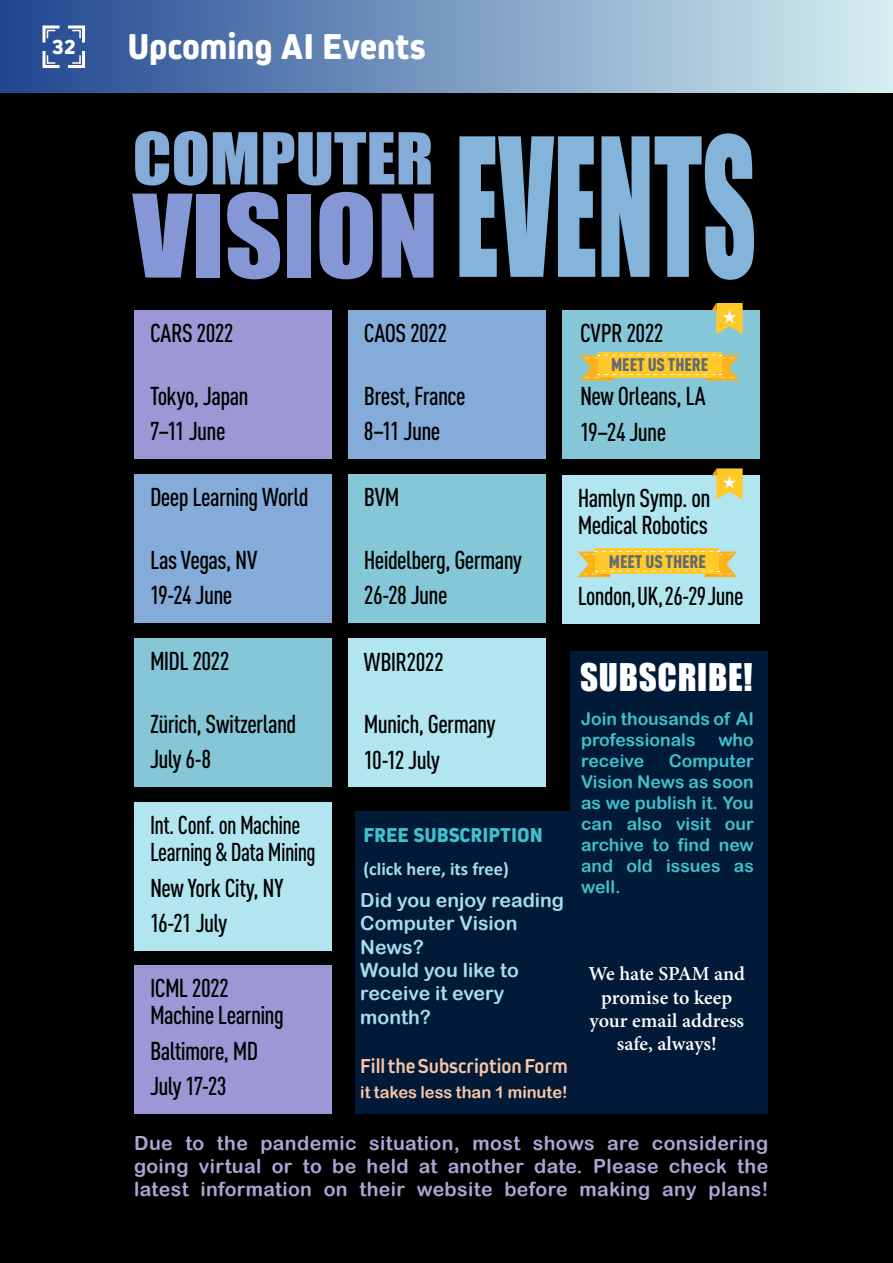
<style>
.page{position:relative;width:893px;height:1263px;background:#fff}
.page>*{position:absolute;margin:0;border:0;box-sizing:border-box;transform-origin:0 0}
.t1{font:800 37.5px "Kiro";letter-spacing:-.005em;color:#fff}
.t2{font:34.95px "Impact";letter-spacing:.02em;color:#fff}
.t3{font:500 condensed 25.5px/35.5px "DINOT";letter-spacing:-.025em;color:#000}
.t4{font:500 condensed 25.5px/27px "DINOT";letter-spacing:-.025em;color:#000;scale:.94 1}
.t5{font:800 22.5px "Kiro";color:#fff}
.t6{font:700 21px "Kiro";color:#fbc6a7}
.t7{font:800 21px "Kiro";color:#3fc1c9}
.t8{font:19.5px/23.4px "Arial Rounded MT Bold";letter-spacing:.02em;color:#a9a8d4;text-align:justify}
.t9{font:19.5px/23.4px "Arial Rounded MT Bold";color:#a6dde6}
.t10{font:700 19.5px/23.4px "Adobe Hebrew";letter-spacing:-.005em;color:#fff;text-align:center}
.t11{font:700 18.3px "Calibri";color:#a6dde6}
.t12{font:900 condensed 18px "DINOT";letter-spacing:-.005em;color:#606b71}
.t13{font:17.55px/21.1px "Arial Rounded MT Bold";color:#3fc1c9}
.t14{font:16.5px "Arial Rounded MT Bold";color:#fbc6a7}
</style>
<div class="page">
<div style="left:0;top:94px;width:893px;height:1169px;background:#000"></div>
<div style="left:0;top:0;width:893px;height:94px;background:linear-gradient(to right,#1f4590,#d5eff2)"></div>
<svg style="left:41px;top:24px;width:46px;height:46px"></svg>
<div style="left:134px;top:310px;width:198px;height:149px;background:#9c98d5"></div>
<div style="left:348px;top:310px;width:197px;height:149px;background:#85abd9"></div>
<div style="left:134px;top:474px;width:198px;height:149px;background:#85abd9"></div>
<div style="left:348px;top:474px;width:197px;height:149px;background:#85c6d7"></div>
<div style="left:562px;top:310px;width:197px;height:149px;background:#85c6d7"></div>
<div style="left:562px;top:475px;width:197px;height:149px;background:#b1e5ef"></div>
<div style="left:134px;top:638px;width:198px;height:149px;background:#85c6d7"></div>
<div style="left:348px;top:638px;width:197px;height:149px;background:#b1e5ef"></div>
<div style="left:134px;top:802px;width:198px;height:149px;background:#b1e5ef"></div>
<div style="left:134px;top:965px;width:198px;height:149px;background:#9c98d5"></div>
<div style="left:355px;top:811px;width:264px;height:303px;background:#001a38"></div>
<div style="left:570px;top:651px;width:198px;height:463px;background:#001a38"></div>
<svg style="left:135px;top:131px;width:72px;height:55px"></svg>
<svg style="left:213px;top:132px;width:44px;height:52px;background:#7596bf"></svg>
<svg style="left:263px;top:132px;width:168px;height:54px"></svg>
<svg style="left:132px;top:194px;width:60px;height:84px"></svg>
<div style="left:196px;top:194px;width:24px;height:84px;background:#8598d5"></div>
<svg style="left:227px;top:192px;width:53px;height:87px"></svg>
<div style="left:287px;top:194px;width:24px;height:84px;background:#8598d5"></div>
<svg style="left:319px;top:192px;width:54px;height:87px"></svg>
<svg style="left:382px;top:194px;width:51px;height:84px;background:#7586bc"></svg>
<svg style="left:459px;top:133px;width:295px;height:147px"></svg>
<svg style="left:712px;top:303px;width:31px;height:31px"></svg>
<svg style="left:712px;top:468px;width:31px;height:32px"></svg>
<div style="left:595px;top:548px;width:124px;height:26px;background:#ffc929"></div>
<svg style="left:578px;top:551px;width:159px;height:26px"></svg>
<svg style="left:598px;top:352px;width:124px;height:3px"></svg>
<svg style="left:580px;top:355px;width:159px;height:26px;background:#edc543"></svg>
<p class="t5" style="left:52px;top:34px;width:25px">32</p>
<h1 class="t1" style="left:128px;top:25px;width:299px">Upcoming AI Events</h1>
<p class="t3" style="left:150px;top:315px;width:85px">CARS 2022</p>
<p class="t3" style="left:150px;top:378px;width:100px">Tokyo, Japan<br>7–11 June</p>
<p class="t3" style="left:150px;top:479px;width:160px">Deep Learning World</p>
<p class="t3" style="left:150px;top:542px;width:109px">Las Vegas, NV<br>19-24 June</p>
<p class="t3" style="left:150px;top:643px;width:81px">MIDL 2022</p>
<p class="t3" style="left:150px;top:706px;width:148px">Zürich, Switzerland<br>July 6-8</p>
<p class="t4" style="left:150px;top:811px;width:178px">Int. Conf. on Machine<br>Learning &amp; Data Mining</p>
<p class="t3" style="left:150px;top:870px;width:135px">New York City, NY<br>16-21 July</p>
<p class="t3" style="left:150px;top:974px;width:135px;line-height:27px">ICML 2022<br>Machine Learning</p>
<p class="t3" style="left:150px;top:1033px;width:110px">Baltimore, MD<br>July 17-23</p>
<p class="t3" style="left:364px;top:315px;width:85px">CAOS 2022</p>
<p class="t3" style="left:364px;top:378px;width:103px">Brest, France<br>8–11 June</p>
<p class="t3" style="left:580px;top:315px;width:85px">CVPR 2022</p>
<p class="t12" style="left:611px;top:354px;width:99px">MEET US THERE</p>
<p class="t3" style="left:580px;top:378px;width:127px">New Orleans, LA<br>19–24 June</p>
<p class="t3" style="left:364px;top:479px;width:37px">BVM</p>
<p class="t3" style="left:364px;top:542px;width:160px">Heidelberg, Germany<br>26-28 June</p>
<p class="t3" style="left:578px;top:484px;width:134px;line-height:27px">Hamlyn Symp. on<br>Medical Robotics</p>
<p class="t12" style="left:609px;top:550px;width:99px">MEET US THERE</p>
<p class="t3" style="left:578px;top:578px;width:167px">London, UK, 26-29 June</p>
<p class="t3" style="left:364px;top:644px;width:81px">WBIR2022</p>
<p class="t3" style="left:364px;top:706px;width:133px">Munich, Germany<br>10-12 July</p>
<p class="t7" style="left:363px;top:822px;width:181px">FREE SUBSCRIPTION</p>
<p class="t11" style="left:363px;top:856px;width:147px">(click here, its free)</p>
<p class="t9" style="left:360px;top:888px;width:205px">Did you enjoy reading<br>Computer Vision<br>News?<br>Would you like to receive it every month?</p>
<p class="t6" style="left:360px;top:1053px;width:209px">Fill the Subscription Form</p>
<p class="t14" style="left:360px;top:1082px;width:209px">it takes less than 1 minute!</p>
<h2 class="t2" style="left:580px;top:650px;width:174px">SUBSCRIBE!</h2>
<p class="t13" style="left:581px;top:708px;width:174px">Join thousands of AI professionals</p>
<p class="t13" style="left:718px;top:729px;width:37px">who</p>
<p class="t13" style="left:581px;top:750px;width:174px;text-align:justify;text-indent:88px">Computer Vision News as soon as we publish it. You can also visit our archive to find new and old issues as well.</p>
<p class="t13" style="left:581px;top:750px;width:65px">receive</p>
<p class="t10" style="left:588px;top:962px;width:158px">We hate SPAM and promise to keep your email address safe, always!</p>
<p class="t8" style="left:134px;top:1131px;width:636px">Due to the pandemic situation, most shows are considering going virtual or to be held at another date. Please check the latest information on their website before making any plans!</p>
</div>
